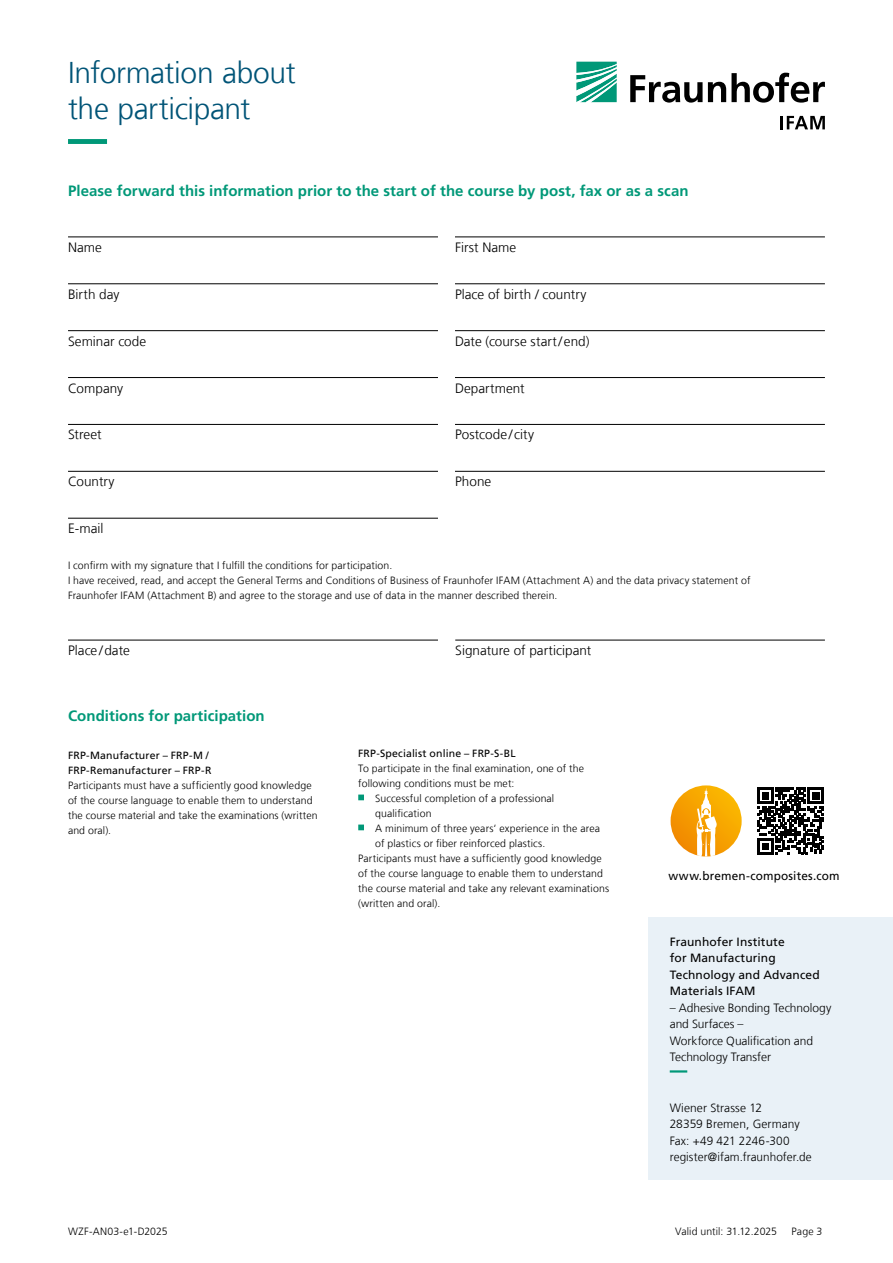
<style>
.page{position:relative;width:893px;height:1263px;background:#fff}
.page>*{position:absolute;margin:0;border:0;box-sizing:border-box;transform-origin:0 0}
.t1{font:300 30px/36px "Frutiger LT Com";letter-spacing:-.01em;color:#005477}
.t2{font:700 15px "Frutiger LT Com";letter-spacing:.005em;color:#009878}
.t3{font:300 13.5px "Frutiger LT Com";color:#000}
.t4{font:300 12px/16.5px "Frutiger LT Com";color:#000}
.t5{font:12px/16.5px "Frutiger LT Com";letter-spacing:.01em;color:#000}
.t6{font:300 10.5px/15px "Frutiger LT Com";letter-spacing:.01em;color:#000}
.t7{font:10.5px/15px "Frutiger LT Com";letter-spacing:.015em;color:#000}
</style>
<div class="page">
<hr style="left:68px;top:237px;width:370px;height:1px;background:#000">
<hr style="left:68px;top:283px;width:370px;height:1px;background:#000">
<hr style="left:68px;top:330px;width:370px;height:1px;background:#000">
<hr style="left:68px;top:377px;width:370px;height:1px;background:#000">
<hr style="left:68px;top:424px;width:370px;height:1px;background:#000">
<hr style="left:68px;top:471px;width:370px;height:1px;background:#000">
<hr style="left:68px;top:518px;width:370px;height:1px;background:#000">
<hr style="left:455px;top:237px;width:370px;height:1px;background:#000">
<hr style="left:455px;top:283px;width:370px;height:1px;background:#000">
<hr style="left:455px;top:330px;width:370px;height:1px;background:#000">
<hr style="left:455px;top:377px;width:370px;height:1px;background:#000">
<hr style="left:455px;top:424px;width:370px;height:1px;background:#000">
<hr style="left:455px;top:471px;width:370px;height:1px;background:#000">
<hr style="left:68px;top:640px;width:370px;height:1px;background:#000">
<hr style="left:455px;top:640px;width:370px;height:1px;background:#000">
<svg style="left:576px;top:62px;width:41px;height:40px"></svg>
<svg style="left:630px;top:73px;width:195px;height:30px"></svg>
<svg style="left:780px;top:116px;width:45px;height:13px"></svg>
<svg style="left:68px;top:139px;width:39px;height:5px"></svg>
<svg style="left:358px;top:794px;width:6px;height:6px"></svg>
<svg style="left:358px;top:824px;width:6px;height:6px"></svg>
<svg style="left:757px;top:788px;width:67px;height:66px"></svg>
<svg style="left:671px;top:785px;width:71px;height:71px;background:#f6a205"></svg>
<svg style="left:696px;top:788px;width:21px;height:68px"></svg>
<div style="left:648px;top:918px;width:245px;height:262px;background:#e9f1f7"></div>
<svg style="left:670px;top:1070px;width:18px;height:2px"></svg>
<h1 class="t1" style="left:68px;top:54px;width:229px">Information about the participant</h1>
<h2 class="t2" style="left:68px;top:181px;width:622px">Please forward this information prior to the start of the course by post, fax or as a scan</h2>
<p class="t3" style="left:68px;top:239px;width:35px">Name</p>
<p class="t3" style="left:68px;top:286px;width:53px">Birth day</p>
<p class="t3" style="left:68px;top:333px;width:80px">Seminar code</p>
<p class="t3" style="left:68px;top:380px;width:57px">Company</p>
<p class="t3" style="left:68px;top:426px;width:35px">Street</p>
<p class="t3" style="left:68px;top:473px;width:48px">Country</p>
<p class="t3" style="left:68px;top:520px;width:37px">E-mail</p>
<p class="t3" style="left:455px;top:239px;width:63px">First Name</p>
<p class="t3" style="left:455px;top:286px;width:133px">Place of birth / country</p>
<p class="t3" style="left:455px;top:333px;width:136px">Date (course start/end)</p>
<p class="t3" style="left:455px;top:380px;width:71px">Department</p>
<p class="t3" style="left:455px;top:426px;width:81px">Postcode/ city</p>
<p class="t3" style="left:455px;top:473px;width:38px">Phone</p>
<p class="t6" style="left:68px;top:558px;width:684px">I confirm with my signature that I fulfill the conditions for participation.<br>I have received, read, and accept the General Terms and Conditions of Business of Fraunhofer IFAM (Attachment A) and the data privacy statement of<br>Fraunhofer IFAM (Attachment B) and agree to the storage and use of data in the manner described therein.</p>
<p class="t3" style="left:68px;top:642px;width:63px">Place/date</p>
<p class="t3" style="left:455px;top:642px;width:138px">Signature of participant</p>
<h2 class="t2" style="left:68px;top:706px;width:198px">Conditions for participation</h2>
<p class="t7" style="left:68px;top:747px;width:145px">FRP-Manufacturer – FRP-M /<br>FRP-Remanufacturer – FRP-R</p>
<p class="t6" style="left:68px;top:777px;width:251px">Participants must have a sufficiently good knowledge of the course language to enable them to understand the course material and take the examinations (written and oral).</p>
<p class="t7" style="left:358px;top:745px;width:159px">FRP-Specialist online – FRP-S-BL</p>
<p class="t6" style="left:358px;top:760px;width:227px">To participate in the final examination, one of the</p>
<p class="t6" style="left:358px;top:775px;width:158px">following conditions must be met:</p>
<p class="t6" style="left:375px;top:790px;width:180px">Successful completion of a professional</p>
<p class="t6" style="left:375px;top:805px;width:58px">qualification</p>
<p class="t6" style="left:375px;top:820px;width:226px">A minimum of three years‘ experience in the area</p>
<p class="t6" style="left:375px;top:835px;width:172px">of plastics or fiber reinforced plastics.</p>
<p class="t6" style="left:358px;top:850px;width:245px">Participants must have a sufficiently good knowledge</p>
<p class="t6" style="left:358px;top:865px;width:246px">of the course language to enable them to understand</p>
<p class="t6" style="left:358px;top:881px;width:252px">the course material and take any relevant examinations</p>
<p class="t6" style="left:358px;top:896px;width:84px">(written and oral).</p>
<p class="t5" style="left:669px;top:868px;width:172px">www.bremen-composites.com</p>
<p class="t5" style="left:670px;top:933px;width:151px">Fraunhofer Institute<br>for Manufacturing<br>Technology and Advanced<br>Materials IFAM</p>
<p class="t4" style="left:670px;top:999px;width:163px">– Adhesive Bonding Technology and Surfaces –<br>Workforce Qualification and<br>Technology Transfer</p>
<p class="t4" style="left:670px;top:1099px;width:144px">Wiener Strasse 12<br>28359 Bremen, Germany<br>Fax: +49 421 2246-300 register@ifam.fraunhofer.de</p>
<p class="t6" style="left:68px;top:1224px;width:101px">WZF-AN03-e1-D2025</p>
<p class="t6" style="left:675px;top:1224px;width:103px">Valid until: 31.12.2025</p>
<p class="t6" style="left:792px;top:1224px;width:32px">Page 3</p>
</div>
